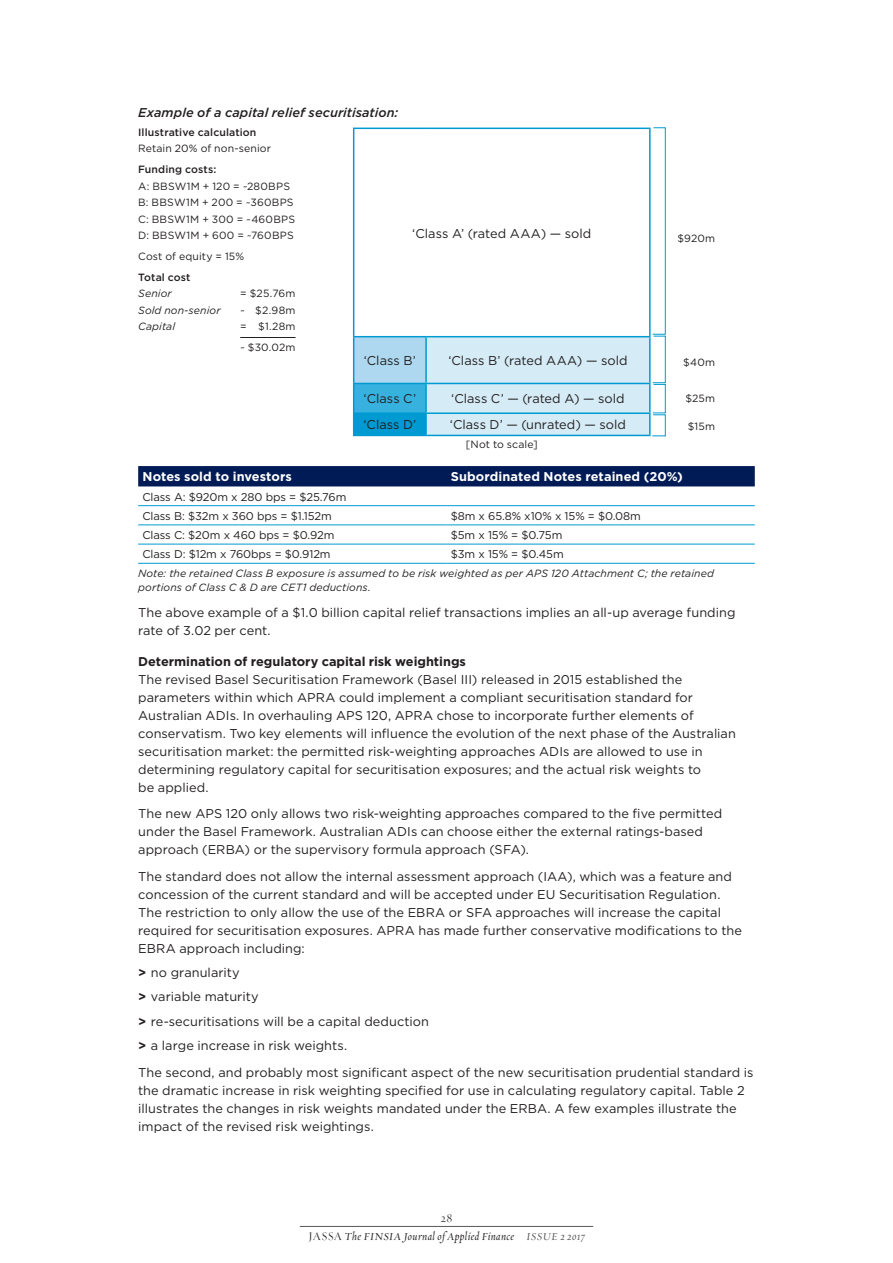
<style>
.page{position:relative;width:893px;height:1263px;background:#fff}
.page>*{position:absolute;margin:0;border:0;box-sizing:border-box;transform-origin:0 0}
.Body{font:12.75px/18px "Gotham";letter-spacing:.005em;color:#231f20}
.Body_before_bullets{font:12.75px/18px "Gotham";letter-spacing:.005em;color:#231f20}
.Table_Top_Row{font:700 12.75px "Gotham";letter-spacing:.005em;color:#fff}
.Subhead_2{font:700 12.75px "Gotham";color:#231f20}
.Subhead_3{font:italic 500 12.75px "Gotham";letter-spacing:.005em;color:#231f20}
.t1{font:italic 12px "Requiem Display";letter-spacing:.035em;color:#231f20}
.t2{font:12px "Requiem Fine";color:#231f20}
.Table_Content_Text{font:11.25px "Gotham";letter-spacing:-.01em;color:#231f20}
.t3{font:10.5px "Gotham";letter-spacing:.015em;color:#231f20}
.Reference{font:italic 10.5px/13.5px "Gotham";letter-spacing:.01em;color:#231f20}
.t4{font:500 10.5px "Gotham";letter-spacing:.01em;color:#231f20}
.s1{font-weight:700}
.s2{font-family:"Requiem Fine";font-style:normal}
.s3{color:#57585a}
</style>
<div class="page">
<hr style="left:300px;top:1226px;width:293px;height:1px;background:#57585a">
<hr style="left:240px;top:337px;width:56px;height:1px;background:#231f20">
<div style="left:354px;top:337px;width:72px;height:46px;background:#add8ef"></div>
<div style="left:354px;top:383px;width:72px;height:30px;background:#37b1de"></div>
<div style="left:354px;top:413px;width:72px;height:22px;background:#009ad2"></div>
<hr style="left:353px;top:128px;width:73px;height:1px;background:#009ad2">
<hr style="left:353px;top:129px;width:1px;height:207px;background:#009ad2">
<hr style="left:353px;top:336px;width:73px;height:1px;background:#009ad2">
<hr style="left:353px;top:337px;width:1px;height:46px;background:#009ad2">
<hr style="left:425px;top:337px;width:2px;height:46px;background:#009ad2">
<hr style="left:353px;top:383px;width:73px;height:1px;background:#009ad2">
<hr style="left:425px;top:384px;width:2px;height:28px;background:#009ad2">
<hr style="left:353px;top:412px;width:73px;height:2px;background:#009ad2">
<svg style="left:353px;top:384px;width:1px;height:51px"></svg>
<hr style="left:353px;top:435px;width:73px;height:1px;background:#009ad2">
<svg style="left:426px;top:127px;width:240px;height:309px"></svg>
<div style="left:138px;top:466px;width:617px;height:20px;background:#001b55"></div>
<hr style="left:138px;top:505px;width:308px;height:1px;background:#009ad2">
<hr style="left:446px;top:505px;width:309px;height:1px;background:#009ad2">
<hr style="left:138px;top:525px;width:308px;height:1px;background:#009ad2">
<hr style="left:446px;top:525px;width:309px;height:1px;background:#009ad2">
<hr style="left:138px;top:544px;width:308px;height:1px;background:#009ad2">
<hr style="left:446px;top:544px;width:309px;height:1px;background:#009ad2">
<hr style="left:138px;top:563px;width:308px;height:1px;background:#009ad2">
<hr style="left:446px;top:563px;width:309px;height:1px;background:#009ad2">
<p class="Subhead_3" style="left:138px;top:104px;width:262px">Example of a capital relief securitisation:</p>
<p class="t4" style="left:138px;top:125px;width:120px">Illustrative calculation</p>
<p class="t3" style="left:138px;top:142px;width:134px">Retain 20% of non-senior</p>
<p class="t4" style="left:138px;top:163px;width:80px">Funding costs:</p>
<p class="t3" style="left:138px;top:179px;width:153px">A: BBSW1M + 120 = ~280BPS</p>
<p class="t3" style="left:138px;top:196px;width:157px">B: BBSW1M + 200 = ~360BPS</p>
<p class="t3" style="left:138px;top:212px;width:159px">C: BBSW1M + 300 = ~460BPS</p>
<p class="t3" style="left:138px;top:229px;width:157px">D: BBSW1M + 600 = ~760BPS</p>
<p class="t3" style="left:138px;top:249px;width:108px">Cost of equity = 15%</p>
<p class="t4" style="left:138px;top:270px;width:54px">Total cost</p>
<p class="Reference" style="left:138px;top:286px;width:35px">Senior</p>
<p class="t3" style="left:240px;top:287px;width:57px">= $25.76m</p>
<p class="Reference" style="left:138px;top:303px;width:84px">Sold non-senior</p>
<p class="t3" style="left:240px;top:303px;width:57px">~ $2.98m</p>
<p class="Reference" style="left:138px;top:320px;width:38px">Capital</p>
<p class="t3" style="left:240px;top:320px;width:57px">= $1.28m</p>
<p class="t3" style="left:240px;top:341px;width:57px">~ $30.02m</p>
<p class="Body" style="left:412px;top:224px;width:180px">‘Class A’ (rated AAA) — sold</p>
<p class="Body" style="left:364px;top:351px;width:54px">‘Class B’</p>
<p class="Body" style="left:448px;top:351px;width:181px">‘Class B’ (rated AAA) — sold</p>
<p class="Body" style="left:364px;top:390px;width:54px">‘Class C’</p>
<p class="Body" style="left:451px;top:390px;width:175px">‘Class C’ — (rated A) — sold</p>
<p class="Body" style="left:363px;top:416px;width:54px">‘Class D’</p>
<p class="Body" style="left:450px;top:416px;width:178px">‘Class D’ — (unrated) — sold</p>
<p class="t3" style="left:466px;top:438px;width:73px">[Not to scale]</p>
<p class="t3" style="left:677px;top:232px;width:39px">$920m</p>
<p class="t3" style="left:683px;top:355px;width:33px">$40m</p>
<p class="t3" style="left:685px;top:392px;width:31px">$25m</p>
<p class="t3" style="left:688px;top:420px;width:29px">$15m</p>
<p class="Table_Top_Row" style="left:142px;top:468px;width:151px">Notes sold to investors</p>
<p class="Table_Top_Row" style="left:451px;top:468px;width:234px">Subordinated Notes retained (20%)</p>
<p class="Table_Content_Text" style="left:142px;top:489px;width:206px">Class A: $920m x 280 bps = $25.76m</p>
<p class="Table_Content_Text" style="left:142px;top:509px;width:191px">Class B: $32m x 360 bps = $1.152m</p>
<p class="Table_Content_Text" style="left:451px;top:509px;width:192px">$8m x 65.8% x10% x 15% = $0.08m</p>
<p class="Table_Content_Text" style="left:142px;top:528px;width:194px">Class C: $20m x 460 bps = $0.92m</p>
<p class="Table_Content_Text" style="left:451px;top:528px;width:113px">$5m x 15% = $0.75m</p>
<p class="Table_Content_Text" style="left:142px;top:547px;width:190px">Class D: $12m x 760bps = $0.912m</p>
<p class="Table_Content_Text" style="left:451px;top:547px;width:114px">$3m x 15% = $0.45m</p>
<p class="Reference" style="left:138px;top:566px;width:577px">Note: the retained Class B exposure is assumed to be risk weighted as per APS 120 Attachment C; the retained portions of Class C &amp; D are CET1 deductions.</p>
<p class="Body" style="left:138px;top:603px;width:599px">The above example of a $1.0 billion capital relief transactions implies an all-up average funding rate of 3.02 per cent.</p>
<p class="Subhead_2" style="left:138px;top:652px;width:329px">Determination of regulatory capital risk weightings</p>
<p class="Body" style="left:138px;top:670px;width:599px">The revised Basel Securitisation Framework (Basel III) released in 2015 established the parameters within which APRA could implement a compliant securitisation standard for Australian ADIs. In overhauling APS 120, APRA chose to incorporate further elements of conservatism. Two key elements will influence the evolution of the next phase of the Australian securitisation market: the permitted risk-weighting approaches ADIs are allowed to use in determining regulatory capital for securitisation exposures; and the actual risk weights to<br>be applied.</p>
<p class="Body" style="left:138px;top:804px;width:585px">The new APS 120 only allows two risk-weighting approaches compared to the five permitted under the Basel Framework. Australian ADIs can choose either the external ratings-based approach (ERBA) or the supervisory formula approach (SFA).</p>
<p class="Body_before_bullets" style="left:138px;top:867px;width:605px">The standard does not allow the internal assessment approach (IAA), which was a feature and concession of the current standard and will be accepted under EU Securitisation Regulation.<br>The restriction to only allow the use of the EBRA or SFA approaches will increase the capital required for securitisation exposures. APRA has made further conservative modifications to the EBRA approach including:</p>
<p class="Body" style="left:138px;top:963px;width:103px"><span class="s1">&gt;</span> no granularity</p>
<p class="Body" style="left:138px;top:987px;width:122px"><span class="s1">&gt;</span> variable maturity</p>
<p class="Body" style="left:138px;top:1012px;width:292px"><span class="s1">&gt;</span> re-securitisations will be a capital deduction</p>
<p class="Body" style="left:138px;top:1036px;width:210px"><span class="s1">&gt;</span> a large increase in risk weights.</p>
<p class="Body" style="left:138px;top:1063px;width:617px">The second, and probably most significant aspect of the new securitisation prudential standard is the dramatic increase in risk weighting specified for use in calculating regulatory capital. Table 2 illustrates the changes in risk weights mandated under the ERBA. A few examples illustrate the impact of the revised risk weightings.</p>
<p class="t2" style="left:440px;top:1209px;width:14px">28</p>
<p class="t1" style="left:308px;top:1229px;width:278px"><span class="s2">JASSA</span> The FINSIA Journal of Applied Finance <span class="s3">ISSUE 2 2017</span></p>
</div>
